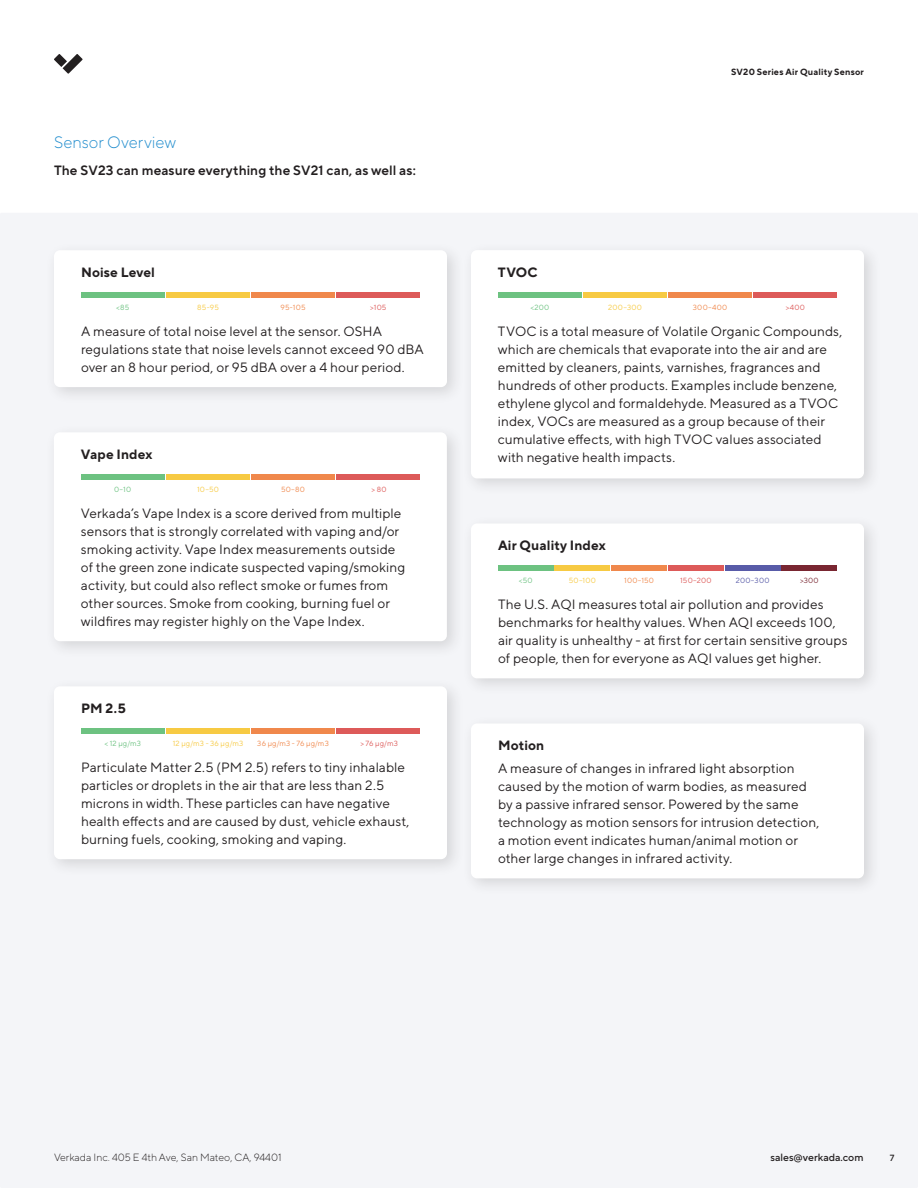
<style>
.page{position:relative;width:918px;height:1188px;background:#fff}
.page>*{position:absolute;margin:0;border:0;box-sizing:border-box;transform-origin:0 0}
.t1{font:300 16.5px "TT Norms Pro";color:#238ece}
.t2{font:13.5px/18px "TT Norms Pro";letter-spacing:.005em;color:#231f20}
.t3{font:700 13.5px "TT Norms Pro";letter-spacing:.01em;color:#231f20}
.t4{font:600 13.5px "TT Norms Pro";letter-spacing:.005em;color:#231f20}
.t5{font:300 10.5px "TT Norms Pro";color:#231f20}
.t6{font:500 10.5px "TT Norms Pro";color:#231f20}
.t7{font:700 9px "TT Norms Pro";letter-spacing:.025em;color:#231f20}
.t8{font:500 9px "TT Norms Pro";color:#231f20}
.t9{font:7.5px "TT Norms Pro";letter-spacing:.03em;color:#f0884c}
.t10{font:7.5px "TT Norms Pro";letter-spacing:.03em;color:#f7ca43}
.t11{font:7.5px "TT Norms Pro";letter-spacing:.03em;color:#dd5a59}
.t12{font:7.5px "TT Norms Pro";letter-spacing:.03em;color:#6dc281}
.t13{font:7.5px "TT Norms Pro";color:#585ba8}
.t14{font:7.5px "TT Norms Pro";color:#792631}
</style>
<div class="page">
<svg style="left:54px;top:54px;width:29px;height:20px"></svg>
<div style="left:0;top:213px;width:918px;height:975px;background:#f4f5f8;border-radius:2px"></div>
<div style="left:462px;top:241px;width:420px;height:255px;background:#231f20;opacity:.15"></div>
<div style="left:471px;top:250px;width:393px;height:228px;background:#fff;border-radius:6px"></div>
<div style="left:498px;top:292px;width:84px;height:6px;background:#6dc281"></div>
<div style="left:583px;top:292px;width:84px;height:6px;background:#f7ca43"></div>
<div style="left:668px;top:292px;width:84px;height:6px;background:#f0884c"></div>
<div style="left:753px;top:292px;width:84px;height:6px;background:#dd5a59"></div>
<div style="left:45px;top:677px;width:420px;height:200px;background:#231f20;opacity:.15"></div>
<div style="left:54px;top:686px;width:393px;height:173px;background:#fff;border-radius:6px"></div>
<div style="left:81px;top:728px;width:84px;height:6px;background:#6dc281"></div>
<div style="left:166px;top:728px;width:84px;height:6px;background:#f7ca43"></div>
<div style="left:251px;top:728px;width:84px;height:6px;background:#f0884c"></div>
<div style="left:336px;top:728px;width:84px;height:6px;background:#dd5a59"></div>
<div style="left:45px;top:423px;width:420px;height:236px;background:#231f20;opacity:.15"></div>
<div style="left:54px;top:432px;width:393px;height:209px;background:#fff;border-radius:6px"></div>
<div style="left:81px;top:474px;width:84px;height:6px;background:#6dc281"></div>
<div style="left:166px;top:474px;width:84px;height:6px;background:#f7ca43"></div>
<div style="left:251px;top:474px;width:84px;height:6px;background:#f0884c"></div>
<div style="left:336px;top:474px;width:84px;height:6px;background:#dd5a59"></div>
<div style="left:462px;top:715px;width:420px;height:181px;background:#231f20;opacity:.15"></div>
<div style="left:471px;top:723px;width:393px;height:155px;background:#fff;border-radius:6px"></div>
<div style="left:462px;top:515px;width:420px;height:181px;background:#231f20;opacity:.15"></div>
<div style="left:471px;top:523px;width:393px;height:155px;background:#fff;border-radius:6px"></div>
<div style="left:498px;top:565px;width:55px;height:6px;background:#6dc281"></div>
<div style="left:555px;top:565px;width:55px;height:6px;background:#f7ca43"></div>
<div style="left:612px;top:565px;width:55px;height:6px;background:#f0884c"></div>
<div style="left:668px;top:565px;width:55px;height:6px;background:#dd5a59"></div>
<div style="left:725px;top:565px;width:55px;height:6px;background:#585ba8"></div>
<div style="left:782px;top:565px;width:55px;height:6px;background:#792631"></div>
<div style="left:45px;top:241px;width:420px;height:164px;background:#231f20;opacity:.15"></div>
<div style="left:54px;top:250px;width:393px;height:137px;background:#fff;border-radius:6px"></div>
<div style="left:81px;top:292px;width:84px;height:6px;background:#6dc281"></div>
<div style="left:166px;top:292px;width:84px;height:6px;background:#f7ca43"></div>
<div style="left:251px;top:292px;width:84px;height:6px;background:#f0884c"></div>
<div style="left:336px;top:292px;width:84px;height:6px;background:#dd5a59"></div>
<p class="t1" style="left:54px;top:130px;width:124px">Sensor Overview</p>
<p class="t4" style="left:54px;top:160px;width:363px">The SV23 can measure everything the SV21 can, as well as:</p>
<p class="t3" style="left:81px;top:262px;width:76px">Noise Level</p>
<p class="t12" style="left:116px;top:302px;width:15px">&lt;85</p>
<p class="t10" style="left:197px;top:302px;width:23px">85-95</p>
<p class="t9" style="left:281px;top:302px;width:27px">95-105</p>
<p class="t11" style="left:370px;top:302px;width:18px">&gt;105</p>
<p class="t2" style="left:81px;top:321px;width:344px">A measure of total noise level at the sensor. OSHA regulations state that noise levels cannot exceed 90 dBA over an 8 hour period, or 95 dBA over a 4 hour period.</p>
<p class="t3" style="left:81px;top:444px;width:73px">Vape Index</p>
<p class="t12" style="left:114px;top:484px;width:19px">0–10</p>
<p class="t10" style="left:197px;top:484px;width:23px">10–50</p>
<p class="t9" style="left:281px;top:484px;width:25px">50–80</p>
<p class="t11" style="left:372px;top:484px;width:17px">&gt; 80</p>
<p class="t2" style="left:81px;top:503px;width:326px">Verkada’s Vape Index is a score derived from multiple sensors that is strongly correlated with vaping and/or smoking activity. Vape Index measurements outside of the green zone indicate suspected vaping/smoking activity, but could also reflect smoke or fumes from other sources. Smoke from cooking, burning fuel or wildfires may register highly on the Vape Index.</p>
<p class="t3" style="left:81px;top:698px;width:46px">PM 2.5</p>
<p class="t12" style="left:105px;top:738px;width:38px">&lt; 12 μg/m3</p>
<p class="t10" style="left:173px;top:738px;width:72px">12 μg/m3 - 36 μg/m3</p>
<p class="t9" style="left:257px;top:738px;width:73px">36 μg/m3 - 76 μg/m3</p>
<p class="t11" style="left:360px;top:738px;width:39px">&gt; 76 μg/m3</p>
<p class="t2" style="left:81px;top:757px;width:330px">Particulate Matter 2.5 (PM 2.5) refers to tiny inhalable particles or droplets in the air that are less than 2.5 microns in width. These particles can have negative health effects and are caused by dust, vehicle exhaust, burning fuels, cooking, smoking and vaping.</p>
<p class="t7" style="left:731px;top:65px;width:134px">SV20 Series Air Quality Sensor</p>
<p class="t3" style="left:498px;top:262px;width:41px">TVOC</p>
<p class="t12" style="left:530px;top:301px;width:20px">&lt;200</p>
<p class="t10" style="left:608px;top:301px;width:35px">200–300</p>
<p class="t9" style="left:693px;top:301px;width:36px">300–400</p>
<p class="t11" style="left:786px;top:301px;width:21px">&gt;400</p>
<p class="t2" style="left:498px;top:321px;width:346px">TVOC is a total measure of Volatile Organic Compounds, which are chemicals that evaporate into the air and are emitted by cleaners, paints, varnishes, fragrances and hundreds of other products. Examples include benzene, ethylene glycol and formaldehyde. Measured as a TVOC index, VOCs are measured as a group because of their cumulative effects, with high TVOC values associated with negative health impacts.</p>
<p class="t3" style="left:498px;top:535px;width:109px">Air Quality Index</p>
<p class="t12" style="left:519px;top:575px;width:15px">&lt;50</p>
<p class="t10" style="left:569px;top:575px;width:29px">50–100</p>
<p class="t9" style="left:624px;top:575px;width:31px">100–150</p>
<p class="t11" style="left:680px;top:575px;width:33px">150–200</p>
<p class="t13" style="left:736px;top:575px;width:35px">200–300</p>
<p class="t14" style="left:800px;top:575px;width:20px">&gt;300</p>
<p class="t2" style="left:498px;top:595px;width:351px">The U.S. AQI measures total air pollution and provides benchmarks for healthy values. When AQI exceeds 100, air quality is unhealthy - at first for certain sensitive groups of people, then for everyone as AQI values get higher.</p>
<p class="t3" style="left:498px;top:735px;width:48px">Motion</p>
<p class="t2" style="left:498px;top:759px;width:323px">A measure of changes in infrared light absorption caused by the motion of warm bodies, as measured by a passive infrared sensor. Powered by the same technology as motion sensors for intrusion detection, a motion event indicates human/animal motion or other large changes in infrared activity.</p>
<p class="t5" style="left:54px;top:1150px;width:229px">Verkada Inc. 405 E 4th Ave, San Mateo, CA, 94401</p>
<p class="t6" style="left:770px;top:1150px;width:95px">sales@verkada.com</p>
<p class="t8" style="left:890px;top:1151px;width:6px">7</p>
</div>
